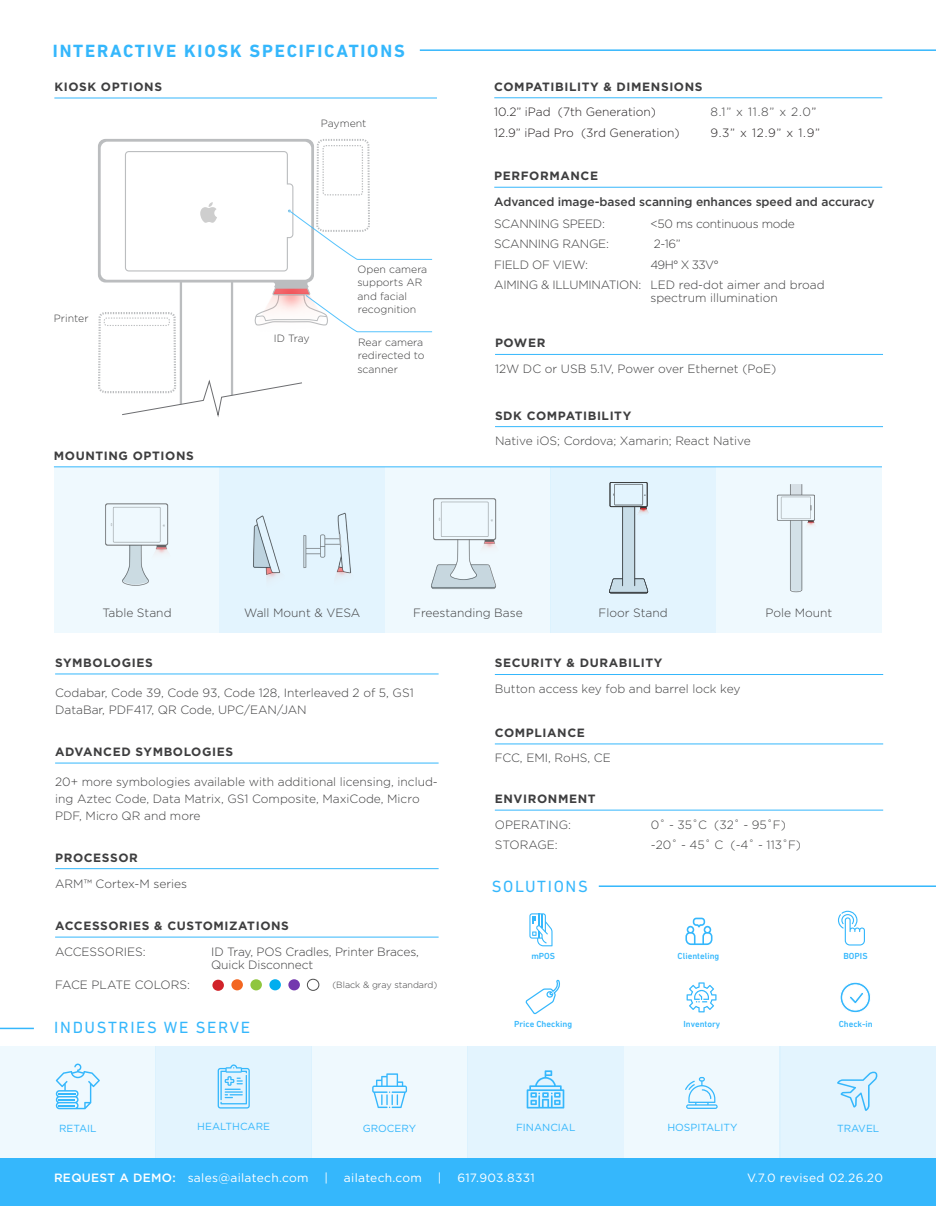
<style>
.page{position:relative;width:936px;height:1206px;background:#fff}
.page>*{position:absolute;margin:0;border:0;box-sizing:border-box;transform-origin:0 0}
.Subhead{font:700 18px "DIN Next LT Pro";letter-spacing:.1em;color:#35b7fc}
.Subhead-2{font:16.5px "DIN Next LT Pro";letter-spacing:.1em;color:#35b7fc}
.t1{font:300 12px/16.5px "Gotham";color:#3e3e3f}
.spec_bold{font:700 12px "Gotham";letter-spacing:.05em;color:#3e3e3f}
.t2{font:12px "Gotham";letter-spacing:.025em;color:#fff}
.t3{font:300 12px "Gotham";color:#231f20}
.t4{font:300 12px "Gotham";letter-spacing:-.025em;color:#3e3e3f}
.t5{font:500 12px "Gotham";letter-spacing:-.005em;color:#3e3e3f}
.t6{font:300 10.5px/13.5px "Gotham";color:#3e3e3f}
.t7{font:10.35px "Gotham";color:#35b7fc}
.t8{font:500 9px "DIN Next LT Pro";color:#35b7fc}
.t9{font:300 9px "Gotham";color:#3e3e3f}
.s1{color:#231f20}
.s2{font-weight:500}
</style>
<div class="page">
<div style="left:0;top:1046px;width:155px;height:137px;background:#eff9fe"></div>
<div style="left:311px;top:1046px;width:156px;height:137px;background:#eff9fe"></div>
<div style="left:623px;top:1046px;width:157px;height:137px;background:#eff9fe"></div>
<div style="left:155px;top:1046px;width:156px;height:137px;background:#e3f4fe"></div>
<div style="left:467px;top:1046px;width:156px;height:137px;background:#e3f4fe"></div>
<div style="left:779px;top:1046px;width:156px;height:137px;background:#e3f4fe"></div>
<hr style="left:0;top:1027px;width:34px;height:2px;background:#35b7fc">
<svg style="left:685px;top:1077px;width:32px;height:31px"></svg>
<svg style="left:55px;top:1063px;width:45px;height:46px"></svg>
<svg style="left:526px;top:1070px;width:38px;height:38px"></svg>
<svg style="left:217px;top:1064px;width:33px;height:44px"></svg>
<svg style="left:372px;top:1073px;width:35px;height:34px"></svg>
<svg style="left:837px;top:1071px;width:40px;height:39px"></svg>
<hr style="left:54px;top:98px;width:383px;height:1px;background:#35b7fc">
<hr style="left:419px;top:49px;width:516px;height:2px;background:#35b7fc">
<hr style="left:55px;top:673px;width:383px;height:1px;background:#35b7fc">
<hr style="left:55px;top:762px;width:383px;height:1px;background:#35b7fc">
<hr style="left:55px;top:868px;width:383px;height:1px;background:#35b7fc">
<hr style="left:55px;top:936px;width:383px;height:1px;background:#35b7fc">
<hr style="left:494px;top:674px;width:389px;height:1px;background:#35b7fc">
<hr style="left:494px;top:743px;width:389px;height:1px;background:#35b7fc">
<hr style="left:494px;top:809px;width:389px;height:1px;background:#35b7fc">
<hr style="left:494px;top:97px;width:388px;height:1px;background:#35b7fc">
<hr style="left:494px;top:187px;width:388px;height:1px;background:#35b7fc">
<hr style="left:495px;top:354px;width:387px;height:1px;background:#35b7fc">
<hr style="left:495px;top:426px;width:387px;height:1px;background:#35b7fc">
<div style="left:288px;top:979px;width:12px;height:11px;background:#7338ae;border-radius:50%"></div>
<div style="left:231px;top:979px;width:12px;height:11px;background:#f36621;border-radius:50%"></div>
<div style="left:250px;top:979px;width:12px;height:11px;background:#8fc63e;border-radius:50%"></div>
<div style="left:269px;top:979px;width:12px;height:11px;background:#00aeef;border-radius:50%"></div>
<div style="left:212px;top:979px;width:12px;height:11px;background:#d1232a;border-radius:50%"></div>
<div style="left:307px;top:978px;width:12px;height:12px;border:1px solid #4d4d4d;border-radius:50%"></div>
<div style="left:54px;top:467px;width:165px;height:165px;background:#eff9fe"></div>
<div style="left:385px;top:467px;width:165px;height:165px;background:#eff9fe"></div>
<div style="left:716px;top:467px;width:165px;height:165px;background:#eff9fe"></div>
<div style="left:219px;top:467px;width:166px;height:165px;background:#e3f4fe"></div>
<div style="left:550px;top:467px;width:165px;height:165px;background:#e3f4fe"></div>
<img style="left:609px;top:482px;width:40px;height:112px">
<svg style="left:609px;top:507px;width:39px;height:85px"></svg>
<img style="left:433px;top:498px;width:64px;height:66px">
<svg style="left:431px;top:564px;width:65px;height:25px"></svg>
<img style="left:256px;top:515px;width:25px;height:64px">
<svg style="left:253px;top:524px;width:18px;height:45px"></svg>
<svg style="left:98px;top:139px;width:216px;height:149px"></svg>
<svg style="left:125px;top:139px;width:307px;height:132px"></svg>
<svg style="left:98px;top:288px;width:334px;height:129px"></svg>
<svg style="left:685px;top:917px;width:27px;height:27px"></svg>
<svg style="left:838px;top:910px;width:26px;height:35px"></svg>
<svg style="left:529px;top:913px;width:23px;height:33px"></svg>
<svg style="left:686px;top:982px;width:30px;height:30px"></svg>
<svg style="left:840px;top:982px;width:31px;height:31px"></svg>
<svg style="left:525px;top:979px;width:35px;height:36px"></svg>
<hr style="left:598px;top:885px;width:337px;height:1px;background:#35b7fc">
<hr style="left:54px;top:466px;width:827px;height:1px;background:#35b7fc">
<img style="left:105px;top:503px;width:64px;height:83px">
<img style="left:303px;top:512px;width:49px;height:64px">
<img style="left:777px;top:484px;width:38px;height:109px">
<div style="left:0;top:1158px;width:935px;height:47px;background:#35b7fc"></div>
<p class="Subhead" style="left:53px;top:40px;width:353px">INTERACTIVE KIOSK SPECIFICATIONS</p>
<p class="spec_bold" style="left:54px;top:79px;width:109px">KIOSK OPTIONS</p>
<p class="t6" style="left:54px;top:311px;width:36px">Printer</p>
<p class="spec_bold" style="left:54px;top:447px;width:141px">MOUNTING OPTIONS</p>
<p class="t6" style="left:321px;top:116px;width:47px">Payment</p>
<p class="t6" style="left:274px;top:331px;width:37px">ID Tray</p>
<p class="t6" style="left:357px;top:262px;width:71px">Open camera supports AR and facial recognition</p>
<p class="t6" style="left:357px;top:335px;width:69px">Rear camera redirected to scanner</p>
<p class="spec_bold" style="left:494px;top:78px;width:210px">COMPATIBILITY &amp; DIMENSIONS</p>
<p class="t3" style="left:494px;top:104px;width:163px">10.2” iPad (7th Generation)</p>
<p class="t1" style="left:710px;top:103px;width:108px">8.1” x 11.8” x 2.0<span class="s1">”</span></p>
<p class="t3" style="left:494px;top:125px;width:187px">12.9” iPad Pro (3rd Generation)</p>
<p class="t3" style="left:710px;top:125px;width:111px">9.3” x 12.9” x 1.9”</p>
<p class="spec_bold" style="left:494px;top:168px;width:105px">PERFORMANCE</p>
<p class="t5" style="left:494px;top:194px;width:382px">Advanced image-based scanning enhances speed and accuracy</p>
<p class="t4" style="left:494px;top:216px;width:112px">SCANNING SPEED:</p>
<p class="t4" style="left:650px;top:216px;width:146px">&lt;50 ms continuous mode</p>
<p class="t4" style="left:494px;top:236px;width:116px">SCANNING RANGE:</p>
<p class="t1" style="left:653px;top:235px;width:29px">2-16”</p>
<p class="t4" style="left:494px;top:257px;width:95px">FIELD OF VIEW:</p>
<p class="t1" style="left:650px;top:256px;width:70px">49H° X 33V°</p>
<p class="t1" style="left:650px;top:277px;width:176px;line-height:13.5px;text-indent:-156px">AIMING &amp; ILLUMINATION: LED red-dot aimer and broad spectrum illumination</p>
<p class="spec_bold" style="left:495px;top:335px;width:52px">POWER</p>
<p class="t1" style="left:495px;top:360px;width:283px">12W DC or USB 5.1V, Power over Ethernet (PoE)</p>
<p class="spec_bold" style="left:495px;top:407px;width:138px">SDK COMPATIBILITY</p>
<p class="t1" style="left:495px;top:432px;width:257px">Native iOS; Cordova; Xamarin; React Native</p>
<p class="t1" style="left:102px;top:604px;width:71px">Table Stand</p>
<p class="t1" style="left:244px;top:604px;width:118px">Wall Mount &amp; VESA</p>
<p class="t1" style="left:413px;top:604px;width:111px">Freestanding Base</p>
<p class="t1" style="left:598px;top:604px;width:71px">Floor Stand</p>
<p class="t1" style="left:765px;top:604px;width:68px">Pole Mount</p>
<p class="spec_bold" style="left:55px;top:654px;width:99px">SYMBOLOGIES</p>
<p class="t1" style="left:55px;top:684px;width:360px">Codabar, Code 39, Code 93, Code 128, Interleaved 2 of 5, GS1<br>DataBar, PDF417, QR Code, UPC/EAN/JAN</p>
<p class="spec_bold" style="left:55px;top:743px;width:179px">ADVANCED SYMBOLOGIES</p>
<p class="t1" style="left:55px;top:773px;width:384px">20+ more symbologies available with additional licensing, includ&shy;ing Aztec Code, Data Matrix, GS1 Composite, MaxiCode, Micro<br>PDF, Micro QR and more</p>
<p class="spec_bold" style="left:55px;top:849px;width:84px">PROCESSOR</p>
<p class="t1" style="left:55px;top:875px;width:134px">ARM™ Cortex-M series</p>
<p class="spec_bold" style="left:55px;top:917px;width:235px">ACCESSORIES &amp; CUSTOMIZATIONS</p>
<p class="t1" style="left:55px;top:942px;width:92px">ACCESSORIES:</p>
<p class="t1" style="left:211px;top:944px;width:209px;line-height:13.5px">ID Tray, POS Cradles, Printer Braces,<br>Quick Disconnect</p>
<p class="t1" style="left:55px;top:976px;width:136px">FACE PLATE COLORS:</p>
<p class="t9" style="left:332px;top:978px;width:106px">(Black &amp; gray standard)</p>
<p class="Subhead-2" style="left:54px;top:1017px;width:197px">INDUSTRIES WE SERVE</p>
<p class="spec_bold" style="left:494px;top:655px;width:169px">SECURITY &amp; DURABILITY</p>
<p class="t1" style="left:494px;top:680px;width:247px">Button access key fob and barrel lock key</p>
<p class="spec_bold" style="left:494px;top:724px;width:91px">COMPLIANCE</p>
<p class="t1" style="left:494px;top:749px;width:117px">FCC, EMI, RoHS, CE</p>
<p class="spec_bold" style="left:494px;top:790px;width:102px">ENVIRONMENT</p>
<p class="t1" style="left:494px;top:815px;width:78px">OPERATING:</p>
<p class="t1" style="left:650px;top:815px;width:136px">0˚ - 35˚C (32˚ - 95˚F)</p>
<p class="t1" style="left:494px;top:836px;width:64px">STORAGE:</p>
<p class="t1" style="left:650px;top:836px;width:151px">-20˚ - 45˚ C (-4˚ - 113˚F)</p>
<p class="Subhead-2" style="left:491px;top:876px;width:97px">SOLUTIONS</p>
<p class="t8" style="left:531px;top:951px;width:25px">mPOS</p>
<p class="t8" style="left:677px;top:951px;width:43px">Clienteling</p>
<p class="t8" style="left:843px;top:951px;width:26px">BOPIS</p>
<p class="t8" style="left:514px;top:1018px;width:60px">Price Checking</p>
<p class="t8" style="left:683px;top:1018px;width:38px">Inventory</p>
<p class="t8" style="left:838px;top:1018px;width:36px">Check-in</p>
<p class="t7" style="left:59px;top:1121px;width:39px">RETAIL</p>
<p class="t7" style="left:197px;top:1119px;width:74px">HEALTHCARE</p>
<p class="t7" style="left:362px;top:1121px;width:55px">GROCERY</p>
<p class="t7" style="left:516px;top:1120px;width:61px">FINANCIAL</p>
<p class="t7" style="left:667px;top:1120px;width:72px">HOSPITALITY</p>
<p class="t7" style="left:836px;top:1121px;width:44px">TRAVEL</p>
<p class="t2" style="left:54px;top:1169px;width:256px"><span class="s2">REQUEST A DEMO:</span> sales@ailatech.com</p>
<p class="t2" style="left:324px;top:1169px;width:5px">|</p>
<p class="t2" style="left:344px;top:1169px;width:79px">ailatech.com</p>
<p class="t2" style="left:438px;top:1169px;width:5px">|</p>
<p class="t2" style="left:457px;top:1169px;width:79px">617.903.8331</p>
<p class="t2" style="left:747px;top:1169px;width:137px">V.7.0 revised 02.26.20</p>
</div>
